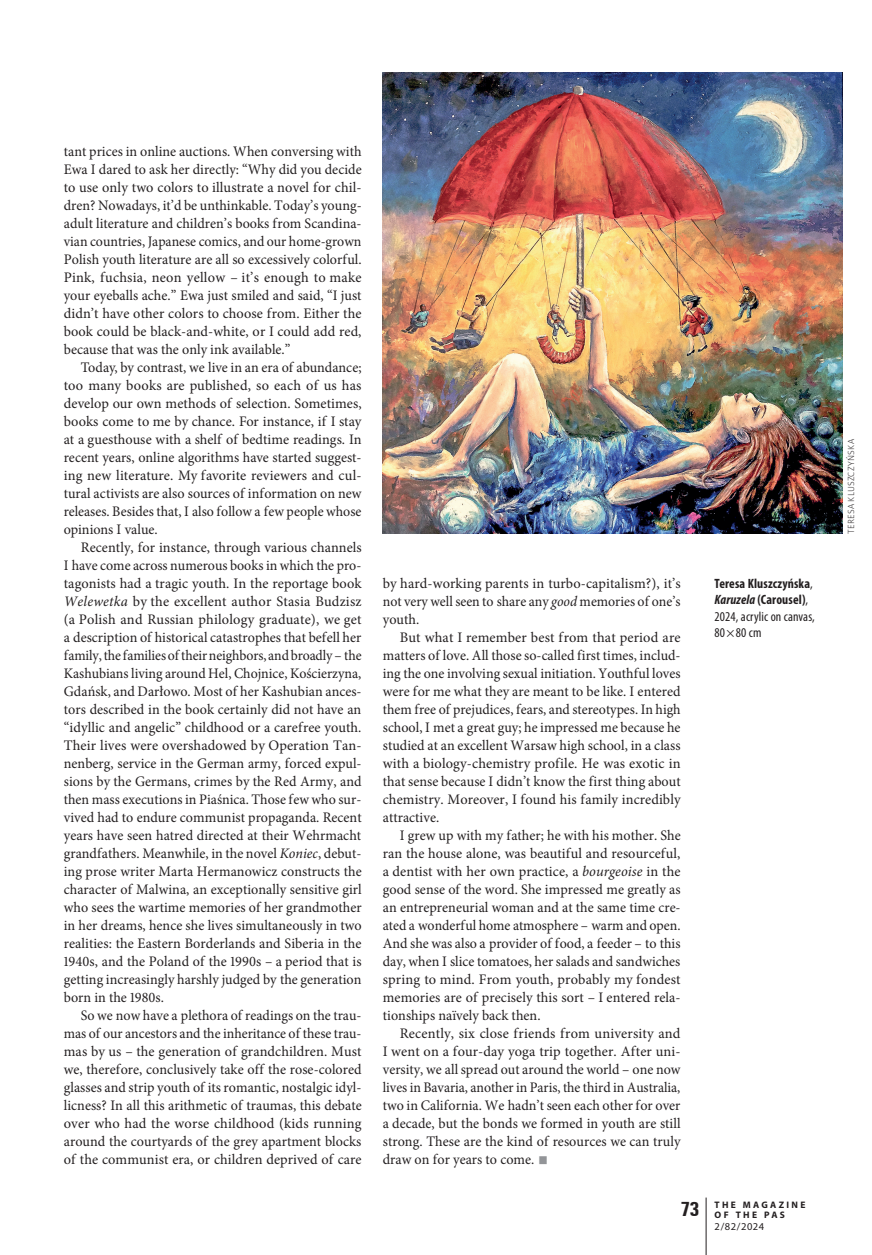
<style>
.page{position:relative;width:872px;height:1255px;background:#fff}
.page>*{position:absolute;margin:0;border:0;box-sizing:border-box;transform-origin:0 0}
.t1{font:14.55px/18px "Minion Pro";letter-spacing:.005em;color:#231f20;text-align:justify}
.t2{font:14.55px/18px "Minion Pro";letter-spacing:.005em;color:#231f20;text-align:justify;scale:.96 1}
.t3{font:condensed 13.5px/16.5px "Myriad Pro";letter-spacing:.01em;color:#231f20}
.t4{font:10.5px "Myriad Pro";letter-spacing:.045em;color:#231f20}
.t5{font:700 9.45px/10.5px "Myriad Pro";letter-spacing:.245em;color:#231f20}
.t6{font:9px "Naomi Sans EFN Thin";letter-spacing:.03em;color:#231f20}
.s1{font-style:italic}
.s2{font-size:27px;color:#939598}
.s3{font-weight:700}
.s4{font-weight:700;font-style:italic}
.s5{font-family:"Unitus TEE";font-stretch:condensed;font-size:21px}
</style>
<div class="page">
<hr style="left:706px;top:1197px;width:1px;height:57px;background:#231f20">
<img style="left:383px;top:73px;width:459px;height:460px">
<p class="t1" style="left:64px;top:142px;width:299px">tant prices in online auctions. When conversing with Ewa I dared to ask her directly: “Why did you decide to use only two colors to illustrate a novel for chil&shy;dren? Nowadays, it’d be unthinkable. Today’s young&shy;adult literature and children’s books from Scandina&shy;vian countries, Japanese comics, and our home-grown Polish youth literature are all so excessively colorful.<br>Pink, fuchsia, neon yellow – it’s enough to make your eyeballs ache.” Ewa just smiled and said, “I just didn’t have other colors to choose from. Either the book could be black-and-white, or I could add red, because that was the only ink available.”</p>
<p class="t1" style="left:64px;top:358px;width:299px;text-indent:17px">Today, by contrast, we live in an era of abundance; too many books are published, so each of us has develop our own methods of selection. Sometimes, books come to me by chance. For instance, if I stay at a guesthouse with a shelf of bedtime readings. In recent years, online algorithms have started suggest&shy;ing new literature. My favorite reviewers and cul&shy;tural activists are also sources of information on new releases. Besides that, I also follow a few people whose opinions I value.</p>
<p class="t1" style="left:64px;top:538px;width:299px;text-indent:17px">Recently, for instance, through various channels I have come across numerous books in which the pro&shy;tagonists had a tragic youth. In the reportage book <span class="s1">Welewetka</span> by the excellent author Stasia Budzisz (a Polish and Russian philology graduate), we get a description of historical catastrophes that befell her family, the families of their neighbors, and broadly – the Kashubians living around Hel, Chojnice, Kościerzyna, Gdańsk, and Darłowo. Most of her Kashubian ances&shy;tors described in the book certainly did not have an “idyllic and angelic” childhood or a carefree youth.<br>Their lives were overshadowed by Operation Tan&shy;nenberg, service in the German army, forced expul&shy;sions by the Germans, crimes by the Red Army, and then mass executions in Piaśnica. Those few who sur&shy;vived had to endure communist propaganda. Recent years have seen hatred directed at their Wehrmacht grandfathers. Meanwhile, in the novel <span class="s1">Koniec</span>, debut&shy;ing prose writer Marta Hermanowicz constructs the character of Malwina, an exceptionally sensitive girl who sees the wartime memories of her grandmother in her dreams, hence she lives simultaneously in two realities: the Eastern Borderlands and Siberia in the 1940s, and the Poland of the 1990s – a period that is getting increasingly harshly judged by the generation born in the 1980s.</p>
<p class="t2" style="left:64px;top:1006px;width:312px;text-indent:17px">So we now have a plethora of readings on the trau&shy;mas of our ancestors and the inheritance of these trau&shy;mas by us – the generation of grandchildren. Must we, therefore, conclusively take off the rose-colored glasses and strip youth of its romantic, nostalgic idyl&shy;licness? In all this arithmetic of traumas, this debate over who had the worse childhood (kids running around the courtyards of the grey apartment blocks of the communist era, or children deprived of care</p>
<p class="t1" style="left:383px;top:574px;width:299px">by hard-working parents in turbo-capitalism?), it’s not very well seen to share any <span class="s1">good</span> memories of one’s youth.</p>
<p class="t1" style="left:383px;top:628px;width:299px;text-indent:17px">But what I remember best from that period are matters of love. All those so-called first times, includ&shy;ing the one involving sexual initiation. Youthful loves were for me what they are meant to be like. I entered them free of prejudices, fears, and stereotypes. In high school, I met a great guy; he impressed me because he studied at an excellent Warsaw high school, in a class with a biology-chemistry profile. He was exotic in that sense because I didn’t know the first thing about chemistry. Moreover, I found his family incredibly attractive.</p>
<p class="t1" style="left:383px;top:826px;width:299px;text-indent:17px">I grew up with my father; he with his mother. She ran the house alone, was beautiful and resourceful, a dentist with her own practice, a <span class="s1">bourgeoise</span> in the good sense of the word. She impressed me greatly as an entrepreneurial woman and at the same time cre&shy;ated a wonderful home atmosphere – warm and open.<br>And she was also a provider of food, a feeder – to this day, when I slice tomatoes, her salads and sandwiches spring to mind. From youth, probably my fondest memories are of precisely this sort – I entered rela&shy;tionships naïvely back then.</p>
<p class="t1" style="left:383px;top:1024px;width:299px;text-indent:17px">Recently, six close friends from university and I went on a four-day yoga trip together. After uni&shy;versity, we all spread out around the world – one now lives in Bavaria, another in Paris, the third in Australia, two in California. We hadn’t seen each other for over a decade, but the bonds we formed in youth are still strong. These are the kind of resources we can truly draw on for years to come. <span class="s2">■</span></p>
<p class="t3" style="left:714px;top:575px;width:102px"><span class="s3">Teresa Kluszczyńska</span>,<br><span class="s4">Karuzela</span> <span class="s3">(Carousel)</span>,<br>2024, acrylic on canvas,<br>80×80cm</p>
<p class="t5" style="left:714px;top:1198px;width:92px;text-indent:-34px"><span class="s5">73</span> THE MAGAZINE<br>OF THE PAS</p>
<p class="t4" style="left:714px;top:1220px;width:51px">2/82/2024</p>
<p class="t6" style="left:846px;top:533px;width:96px;rotate:-90deg">TERESA KLUSZCZYŃSKA</p>
</div>
